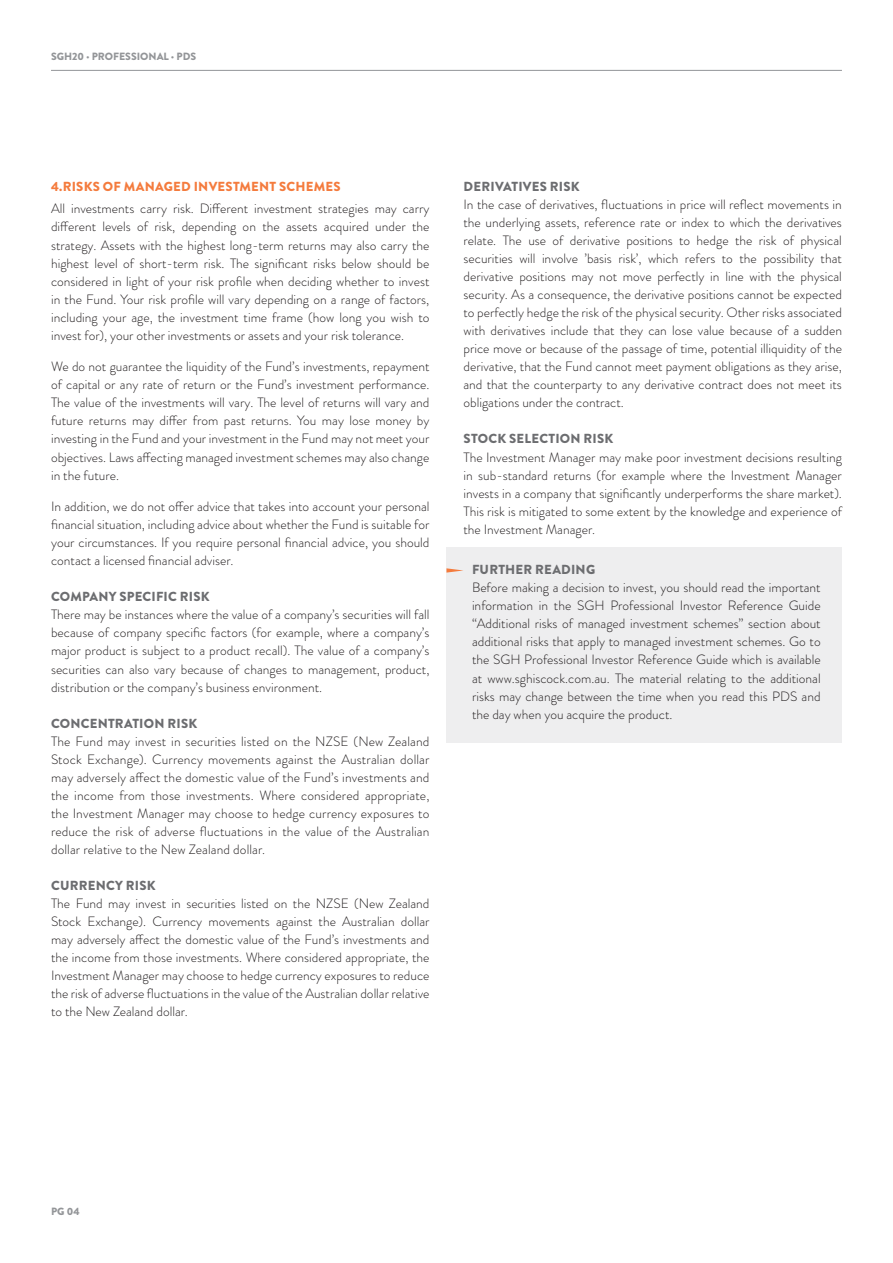
<style>
.page{position:relative;width:893px;height:1263px;background:#fff}
.page>*{position:absolute;margin:0;border:0;box-sizing:border-box;transform-origin:0 0}
.BODY{font:300 13.5px/18px "Brandon Grotesque";color:#231f20;text-align:justify}
.BODY_-_BOLD_CAPS__GR{font:900 13.2px "Brandon Grotesque";letter-spacing:.015em;color:#6c6d70}
.BODY_-_BOLD_CAPS__OR{font:900 13.2px "Brandon Grotesque";letter-spacing:.02em;color:#f47b3d}
.t1{font:900 10.5px "Brandon Grotesque";color:#939598}
</style>
<div class="page">
<hr style="left:51px;top:70px;width:791px;height:1px;background:#939598">
<div style="left:446px;top:547px;width:396px;height:195px;background:#eeeeef"></div>
<svg style="left:446px;top:568px;width:17px;height:5px"></svg>
<p class="t1" style="left:51px;top:49px;width:147px">SGH20 · PROFESSIONAL · PDS</p>
<p class="BODY_-_BOLD_CAPS__OR" style="left:51px;top:177px;width:291px">4.RISKS OF MANAGED INVESTMENT SCHEMES</p>
<p class="BODY" style="left:51px;top:200px;width:380px">All investments carry risk. Different investment strategies may carry different levels of risk, depending on the assets acquired under the strategy. Assets with the highest long-term returns may also carry the highest level of short-term risk. The significant risks below should be considered in light of your risk profile when deciding whether to invest in the Fund. Your risk profile will vary depending on a range of factors, including your age, the investment time frame (how long you wish to invest for), your other investments or assets and your risk tolerance.</p>
<p class="BODY" style="left:51px;top:358px;width:380px">We do not guarantee the liquidity of the Fund’s investments, repayment of capital or any rate of return or the Fund’s investment performance.<br>The value of the investments will vary. The level of returns will vary and future returns may differ from past returns. You may lose money by investing in the Fund and your investment in the Fund may not meet your objectives. Laws affecting managed investment schemes may also change in the future.</p>
<p class="BODY" style="left:51px;top:497px;width:380px">In addition, we do not offer advice that takes into account your personal financial situation, including advice about whether the Fund is suitable for your circumstances. If you require personal financial advice, you should contact a licensed financial adviser.</p>
<p class="BODY_-_BOLD_CAPS__GR" style="left:51px;top:587px;width:160px">COMPANY SPECIFIC RISK</p>
<p class="BODY" style="left:51px;top:606px;width:380px">There may be instances where the value of a company’s securities will fall because of company specific factors (for example, where a company’s major product is subject to a product recall). The value of a company’s securities can also vary because of changes to management, product, distribution or the company’s business environment.</p>
<p class="BODY_-_BOLD_CAPS__GR" style="left:51px;top:714px;width:148px">CONCENTRATION RISK</p>
<p class="BODY" style="left:51px;top:732px;width:380px">The Fund may invest in securities listed on the NZSE (New Zealand Stock Exchange). Currency movements against the Australian dollar may adversely affect the domestic value of the Fund’s investments and the income from those investments. Where considered appropriate, the Investment Manager may choose to hedge currency exposures to reduce the risk of adverse fluctuations in the value of the Australian dollar relative to the New Zealand dollar.</p>
<p class="BODY_-_BOLD_CAPS__GR" style="left:51px;top:876px;width:106px">CURRENCY RISK</p>
<p class="BODY" style="left:51px;top:894px;width:380px">The Fund may invest in securities listed on the NZSE (New Zealand Stock Exchange). Currency movements against the Australian dollar may adversely affect the domestic value of the Fund’s investments and the income from those investments. Where considered appropriate, the Investment Manager may choose to hedge currency exposures to reduce the risk of adverse fluctuations in the value of the Australian dollar relative to the New Zealand dollar.</p>
<p class="BODY_-_BOLD_CAPS__GR" style="left:464px;top:177px;width:118px">DERIVATIVES RISK</p>
<p class="BODY" style="left:463px;top:195px;width:380px">In the case of derivatives, fluctuations in price will reflect movements in the underlying assets, reference rate or index to which the derivatives relate. The use of derivative positions to hedge the risk of physical securities will involve ’basis risk’, which refers to the possibility that derivative positions may not move perfectly in line with the physical security. As a consequence, the derivative positions cannot be expected to perfectly hedge the risk of the physical security. Other risks associated with derivatives include that they can lose value because of a sudden price move or because of the passage of time, potential illiquidity of the derivative, that the Fund cannot meet payment obligations as they arise, and that the counterparty to any derivative contract does not meet its obligations under the contract.</p>
<p class="BODY_-_BOLD_CAPS__GR" style="left:464px;top:430px;width:151px">STOCK SELECTION RISK</p>
<p class="BODY" style="left:463px;top:448px;width:380px">The Investment Manager may make poor investment decisions resulting in sub-standard returns (for example where the Investment Manager invests in a company that significantly underperforms the share market).<br>This risk is mitigated to some extent by the knowledge and experience of the Investment Manager.</p>
<p class="BODY_-_BOLD_CAPS__GR" style="left:472px;top:560px;width:125px">FURTHER READING</p>
<p class="BODY" style="left:472px;top:579px;width:350px">Before making a decision to invest, you should read the important information in the SGH Professional Investor Reference Guide “Additional risks of managed investment schemes” section about additional risks that apply to managed investment schemes. Go to the SGH Professional Investor Reference Guide which is available at www.sghiscock.com.au. The material relating to the additional risks may change between the time when you read this PDS and the day when you acquire the product.</p>
<p class="t1" style="left:51px;top:1204px;width:30px">PG 04</p>
</div>
